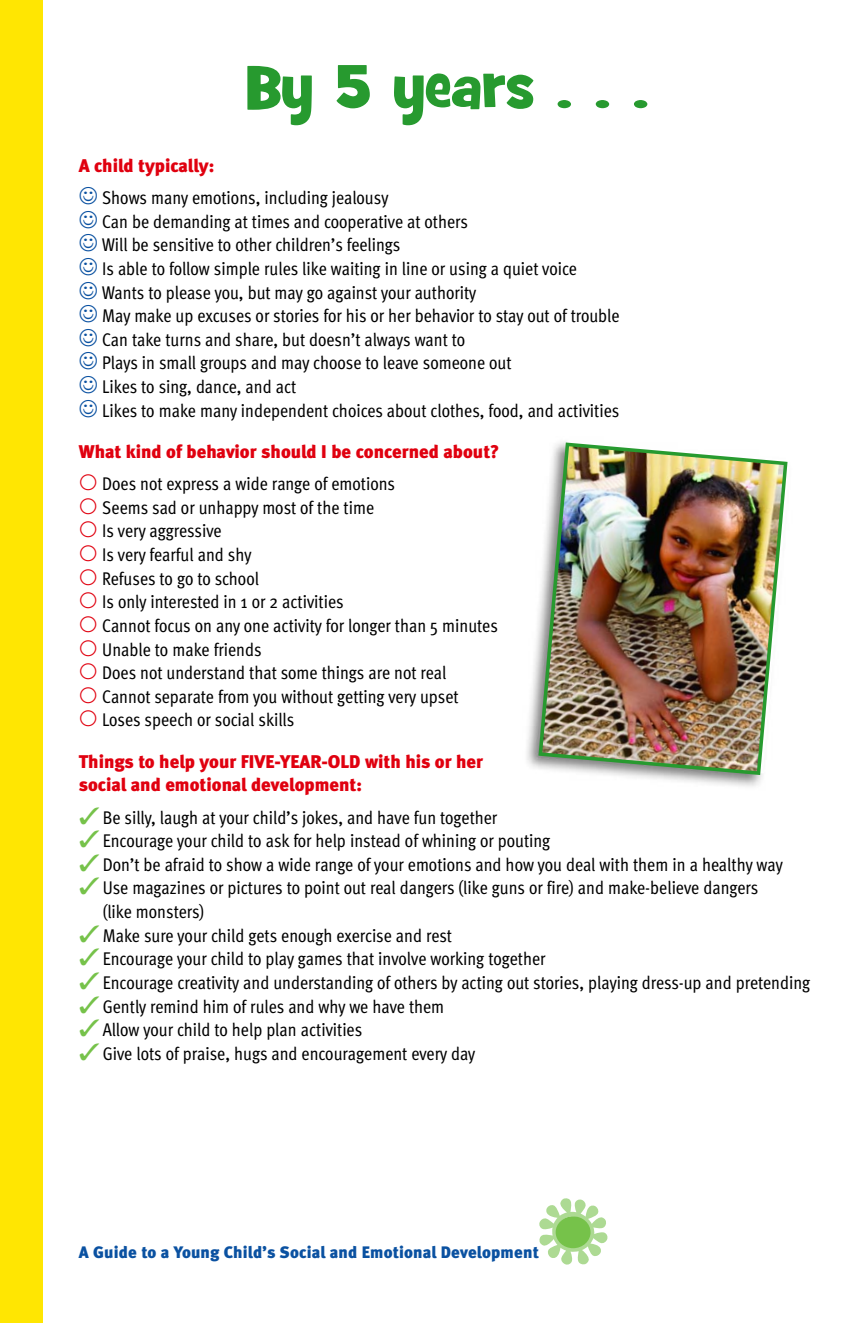
<style>
.page{position:relative;width:851px;height:1323px;background:#fff}
.page>*{position:absolute;margin:0;border:0;box-sizing:border-box;transform-origin:0 0}
.t1{font:57.75px "Grilled Cheese BTN";color:#279a2f}
.t2{font:18.38px/23.6px "Meta Cond";color:#000}
.t3{font:900 18.38px/23.6px "Meta";color:#e0000f}
.t4{font:900 16.62px "Meta";letter-spacing:.01em;color:#0a51a1}
.s1{color:#0a51a1}
.s2{font-family:"European Pi Three";font-size:22.75px;color:#e0000f}
.s3{color:#76c24a}
</style>
<div class="page">
<img style="left:527px;top:652px;width:235px;height:135px">
<img style="left:536px;top:441px;width:252px;height:336px">
<div style="left:0;top:0;width:42px;height:1323px;background:#ffe602"></div>
<svg style="left:555px;top:1216px;width:36px;height:33px"></svg>
<h1 class="t1" style="left:246px;top:56px;width:404px">By 5 years . . .</h1>
<p class="t3" style="left:79px;top:155px;width:137px">A child typically:</p>
<p class="t2" style="left:79px;top:188px;width:542px"><span class="s1">☺</span> Shows many emotions, including jealousy<br><span class="s1">☺</span> Can be demanding at times and cooperative at others<br><span class="s1">☺</span> Will be sensitive to other children’s feelings<br><span class="s1">☺</span> Is able to follow simple rules like waiting in line or using a quiet voice<br><span class="s1">☺</span> Wants to please you, but may go against your authority<br><span class="s1">☺</span> May make up excuses or stories for his or her behavior to stay out of trouble <span class="s1">☺</span> Can take turns and share, but doesn’t always want to<br><span class="s1">☺</span> Plays in small groups and may choose to leave someone out<br><span class="s1">☺</span> Likes to sing, dance, and act<br><span class="s1">☺</span> Likes to make many independent choices about clothes, food, and activities</p>
<p class="t3" style="left:79px;top:441px;width:422px">What kind of behavior should I be concerned about?</p>
<p class="t2" style="left:79px;top:474px;width:318px"><span class="s2">-</span> Does not express a wide range of emotions</p>
<p class="t2" style="left:79px;top:498px;width:297px"><span class="s2">-</span> Seems sad or unhappy most of the time</p>
<p class="t2" style="left:79px;top:521px;width:144px"><span class="s2">-</span> Is very aggressive</p>
<p class="t2" style="left:79px;top:545px;width:174px"><span class="s2">-</span> Is very fearful and shy</p>
<p class="t2" style="left:79px;top:568px;width:182px"><span class="s2">-</span> Refuses to go to school</p>
<p class="t2" style="left:79px;top:592px;width:266px"><span class="s2">-</span> Is only interested in 1 or 2 activities</p>
<p class="t2" style="left:79px;top:616px;width:420px"><span class="s2">-</span> Cannot focus on any one activity for longer than 5 minutes</p>
<p class="t2" style="left:79px;top:639px;width:184px"><span class="s2">-</span> Unable to make friends</p>
<p class="t2" style="left:79px;top:663px;width:369px"><span class="s2">-</span> Does not understand that some things are not real</p>
<p class="t2" style="left:79px;top:687px;width:381px"><span class="s2">-</span> Cannot separate from you without getting very upset</p>
<p class="t2" style="left:79px;top:710px;width:217px"><span class="s2">-</span> Loses speech or social skills</p>
<p class="t3" style="left:79px;top:751px;width:406px">Things to help your FIVE-YEAR-OLD with his or her social and emotional development:</p>
<p class="t2" style="left:79px;top:807px;width:420px"><span class="s3">✓</span>Be silly, laugh at your child’s jokes, and have fun together</p>
<p class="t2" style="left:79px;top:831px;width:473px"><span class="s3">✓</span>Encourage your child to ask for help instead of whining or pouting</p>
<p class="t2" style="left:79px;top:855px;width:705px"><span class="s3">✓</span>Don’t be afraid to show a wide range of your emotions and how you deal with them in a healthy way</p>
<p class="t2" style="left:103px;top:878px;width:657px;text-indent:-24px"><span class="s3">✓</span>Use magazines or pictures to point out real dangers (like guns or fire) and make-believe dangers (like monsters)</p>
<p class="t2" style="left:79px;top:925px;width:375px"><span class="s3">✓</span>Make sure your child gets enough exercise and rest</p>
<p class="t2" style="left:79px;top:949px;width:468px"><span class="s3">✓</span>Encourage your child to play games that involve working together</p>
<p class="t2" style="left:79px;top:973px;width:732px"><span class="s3">✓</span>Encourage creativity and understanding of others by acting out stories, playing dress-up and pretending</p>
<p class="t2" style="left:79px;top:996px;width:367px"><span class="s3">✓</span>Gently remind him of rules and why we have them</p>
<p class="t2" style="left:79px;top:1020px;width:285px"><span class="s3">✓</span>Allow your child to help plan activities</p>
<p class="t2" style="left:79px;top:1044px;width:398px"><span class="s3">✓</span>Give lots of praise, hugs and encouragement every day</p>
<p class="t4" style="left:79px;top:1245px;width:461px">A Guide to a Young Child’s Social and Emotional Development</p>
</div>
